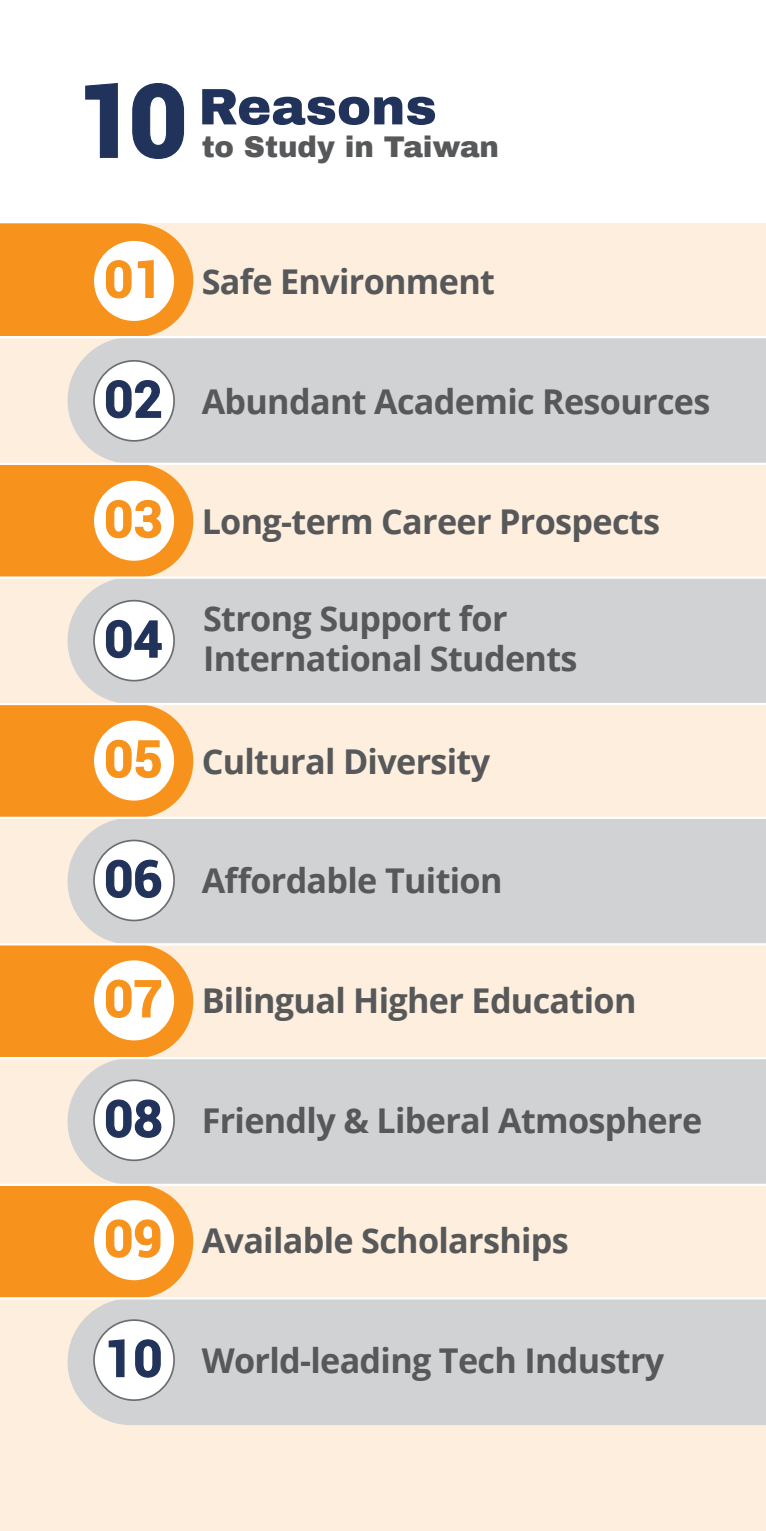
<style>
.page{position:relative;width:766px;height:1531px;background:#fff}
.page>*{position:absolute;margin:0;border:0;box-sizing:border-box;transform-origin:0 0}
.t1{font:900 102.38px "Roboto";color:#21335b}
.t2{font:900 51.3px "Archivo";color:#21335b}
.t3{font:700 50.85px "Roboto";color:#21335b}
.t4{font:700 34.2px/40.3px "Open Sans";letter-spacing:-.02em;color:#57585a}
.t5{font:900 29.25px "Archivo";color:#57585a}
.s1{font-family:"Roboto";font-size:50.85px;color:#f7931d}
.s2{font-family:"Roboto";font-size:50.85px;color:#21335b}
</style>
<div class="page">
<div style="left:0;top:223px;width:765px;height:1308px;background:#fdeedd"></div>
<div style="left:68px;top:579px;width:697px;height:124px;background:#d1d2d4"></div>
<div style="left:68px;top:819px;width:697px;height:124px;background:#d1d2d4"></div>
<div style="left:68px;top:1059px;width:697px;height:125px;background:#d1d2d4"></div>
<div style="left:68px;top:1299px;width:697px;height:126px;background:#d1d2d4"></div>
<svg style="left:85px;top:83px;width:33px;height:75px"></svg>
<svg style="left:132px;top:83px;width:52px;height:76px"></svg>
<svg style="left:0;top:223px;width:193px;height:113px;background:#f9af59"></svg>
<svg style="left:0;top:465px;width:193px;height:111px;background:#f9af59"></svg>
<div style="left:94px;top:601px;width:80px;height:80px;background:#fff;border-radius:50%"></div>
<div style="left:93px;top:600px;width:82px;height:81px;border:2px solid #6c6d70;border-radius:50%"></div>
<svg style="left:105px;top:619px;width:57px;height:40px"></svg>
<svg style="left:0;top:705px;width:193px;height:112px;background:#f9af59"></svg>
<div style="left:94px;top:840px;width:80px;height:80px;background:#fff;border-radius:50%"></div>
<div style="left:93px;top:839px;width:82px;height:82px;border:2px solid #6c6d70;border-radius:50%"></div>
<svg style="left:105px;top:859px;width:57px;height:39px"></svg>
<svg style="left:0;top:945px;width:193px;height:112px;background:#f9b05a"></svg>
<div style="left:94px;top:1080px;width:80px;height:80px;background:#fff;border-radius:50%"></div>
<div style="left:93px;top:1079px;width:82px;height:82px;border:2px solid #6c6d70;border-radius:50%"></div>
<svg style="left:105px;top:1099px;width:57px;height:39px"></svg>
<svg style="left:0;top:1186px;width:193px;height:111px;background:#f9af58"></svg>
<div style="left:94px;top:1320px;width:80px;height:80px;background:#fff;border-radius:50%"></div>
<div style="left:93px;top:1319px;width:82px;height:82px;border:2px solid #6c6d70;border-radius:50%"></div>
<svg style="left:108px;top:1339px;width:17px;height:39px"></svg>
<svg style="left:135px;top:1339px;width:26px;height:39px"></svg>
<div style="left:68px;top:338px;width:697px;height:125px;background:#d1d2d4"></div>
<div style="left:94px;top:361px;width:80px;height:80px;background:#fff;border-radius:50%"></div>
<div style="left:93px;top:360px;width:82px;height:82px;border:2px solid #6c6d70;border-radius:50%"></div>
<svg style="left:105px;top:380px;width:57px;height:39px"></svg>
<hr style="left:0;top:336px;width:765px;height:2px;background:#fff">
<hr style="left:0;top:463px;width:765px;height:2px;background:#fff">
<hr style="left:0;top:576px;width:765px;height:3px;background:#fff">
<hr style="left:0;top:703px;width:765px;height:2px;background:#fff">
<hr style="left:0;top:817px;width:765px;height:2px;background:#fff">
<hr style="left:0;top:943px;width:765px;height:2px;background:#fff">
<hr style="left:0;top:1057px;width:765px;height:2px;background:#fff">
<hr style="left:0;top:1184px;width:765px;height:2px;background:#fff">
<hr style="left:0;top:1297px;width:765px;height:2px;background:#fff">
<h1 class="t1" style="left:75px;top:48px;width:114px">10</h1>
<h2 class="t2" style="left:198px;top:75px;width:240px">Reasons</h2>
<p class="t5" style="left:201px;top:129px;width:299px">to Study in Taiwan</p>
<p class="t4" style="left:104px;top:260px;width:392px"><span class="s1">01</span> Safe Environment</p>
<p class="t4" style="left:104px;top:380px;width:607px"><span class="s2">02</span> Abundant Academic Resources</p>
<p class="t4" style="left:104px;top:500px;width:557px"><span class="s1">03</span> Long-term Career Prospects</p>
<h3 class="t3" style="left:104px;top:603px;width:60px">04</h3>
<p class="t4" style="left:203px;top:598px;width:376px">Strong Support for<br>International Students</p>
<p class="t4" style="left:104px;top:740px;width:387px"><span class="s1">05</span> Cultural Diversity</p>
<p class="t4" style="left:104px;top:860px;width:400px"><span class="s2">06</span> Affordable Tuition</p>
<p class="t4" style="left:104px;top:980px;width:533px"><span class="s1">07</span> Bilingual Higher Education</p>
<p class="t4" style="left:104px;top:1100px;width:599px"><span class="s2">08</span> Friendly &amp; Liberal Atmosphere</p>
<p class="t4" style="left:104px;top:1220px;width:466px"><span class="s1">09</span> Available Scholarships</p>
<p class="t4" style="left:104px;top:1339px;width:561px"><span class="s2">10</span> World-leading Tech Industry</p>
</div>
